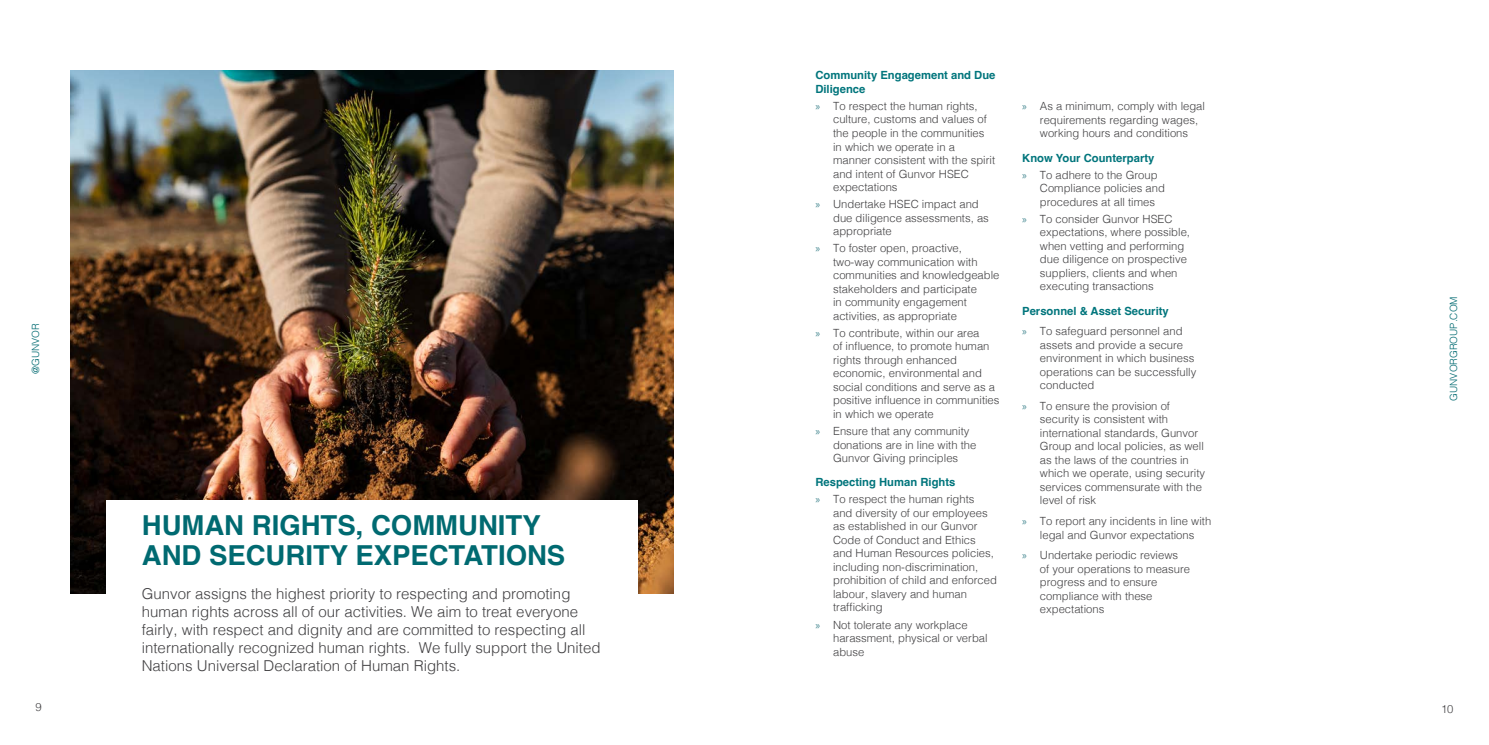
<style>
.page{position:relative;width:1489px;height:745px;background:#fff}
.page>*{position:absolute;margin:0;border:0;box-sizing:border-box;transform-origin:0 0}
.t1{font:700 27.5px/30px "Helvetica";color:#006a71}
.t2{font:300 15px/18px "Helvetica";color:#414042}
.t3{font:300 11.25px/13.5px "Helvetica";color:#414042}
.t4{font:700 11.25px/13.5px "Helvetica";color:#00757c}
.t5{font:300 10px "Helvetica";color:#006a71}
.s1{font-family:"Myriad Pro";font-weight:400;color:#458891}
.s2{font-weight:700;color:#00757c}
.s3{font-weight:300;color:#414042}
</style>
<div class="page">
<img style="left:71px;top:71px;width:602px;height:522px">
<div style="left:106px;top:500px;width:532px;height:98px;background:#fff"></div>
<p class="t5" style="left:27px;top:374px;width:52px;rotate:-90deg">@GUNVOR</p>
<h1 class="t1" style="left:142px;top:512px;width:425px">HUMAN RIGHTS, COMMUNITY<br>AND SECURITY EXPECTATIONS</h1>
<p class="t2" style="left:142px;top:583px;width:460px">Gunvor assigns the highest priority to respecting and promoting human rights across all of our activities. We aim to treat everyone fairly, with respect and dignity and are committed to respecting all internationally recognized human rights. We fully support the United Nations Universal Declaration of Human Rights.</p>
<p class="t4" style="left:815px;top:70px;width:182px">Community Engagement and Due<br>Diligence</p>
<p class="t3" style="left:833px;top:98px;width:163px;text-indent:-18px"><span class="s1">»</span> To respect the human rights, culture, customs and values of the people in the communities in which we operate in a manner consistent with the spirit and intent of Gunvor HSEC expectations</p>
<p class="t3" style="left:833px;top:196px;width:157px;text-indent:-18px"><span class="s1">»</span> Undertake HSEC impact and due diligence assessments, as appropriate</p>
<p class="t3" style="left:833px;top:240px;width:168px;text-indent:-18px"><span class="s1">»</span> To foster open, proactive, two-way communication with communities and knowledgeable stakeholders and participate<br>in community engagement activities, as appropriate</p>
<p class="t3" style="left:833px;top:325px;width:168px;text-indent:-18px"><span class="s1">»</span> To contribute, within our area<br>of influence, to promote human rights through enhanced economic, environmental and social conditions and serve as a positive influence in communities in which we operate</p>
<p class="t3" style="left:833px;top:423px;width:145px;text-indent:-18px"><span class="s1">»</span> Ensure that any community donations are in line with the<br>Gunvor Giving principles</p>
<p class="t3" style="left:815px;top:472px;width:161px;line-height:17px"><span class="s2">Respecting Human Rights<br></span><span class="s1">»</span> To respect the human rights</p>
<p class="t3" style="left:833px;top:505px;width:165px">and diversity of our employees as established in our Gunvor<br>Code of Conduct and Ethics and Human Resources policies, including non-discrimination, prohibition of child and enforced labour, slavery and human trafficking</p>
<p class="t3" style="left:833px;top:616px;width:156px;text-indent:-18px"><span class="s1">»</span> Not tolerate any workplace harassment, physical or verbal abuse</p>
<p class="t3" style="left:1039px;top:99px;width:167px;text-indent:-18px"><span class="s1">»</span> As a minimum, comply with legal requirements regarding wages, working hours and conditions</p>
<p class="t4" style="left:1022px;top:150px;width:137px;line-height:17px">Know Your Counterparty <span class="s1">»</span> <span class="s3">To adhere to the Group</span></p>
<p class="t3" style="left:1039px;top:180px;width:127px">Compliance policies and procedures at all times</p>
<p class="t3" style="left:1039px;top:211px;width:152px;text-indent:-18px"><span class="s1">»</span> To consider Gunvor HSEC expectations, where possible, when vetting and performing due diligence on prospective suppliers, clients and when executing transactions</p>
<p class="t4" style="left:1022px;top:301px;width:162px;line-height:20.6px">Personnel &amp; Asset Security<br><span class="s1">»</span> <span class="s3">To safeguard personnel and</span></p>
<p class="t3" style="left:1039px;top:337px;width:158px">assets and provide a secure environment in which business operations can be successfully conducted</p>
<p class="t3" style="left:1039px;top:398px;width:167px;text-indent:-18px"><span class="s1">»</span> To ensure the provision of security is consistent with international standards, Gunvor<br>Group and local policies, as well as the laws of the countries in which we operate, using security services commensurate with the level of risk</p>
<p class="t3" style="left:1022px;top:513px;width:190px;text-align:center"><span class="s1">»</span> To report any incidents in line with legal and Gunvor expectations</p>
<p class="t3" style="left:1039px;top:547px;width:152px;text-indent:-18px"><span class="s1">»</span> Undertake periodic reviews of your operations to measure progress and to ensure compliance with these expectations</p>
<p class="t5" style="left:1444px;top:400px;width:106px;rotate:-90deg">GUNVORGROUP.COM</p>
<p class="t3" style="left:35px;top:698px;width:8px">9</p>
<p class="t3" style="left:1440px;top:700px;width:14px">10</p>
</div>
